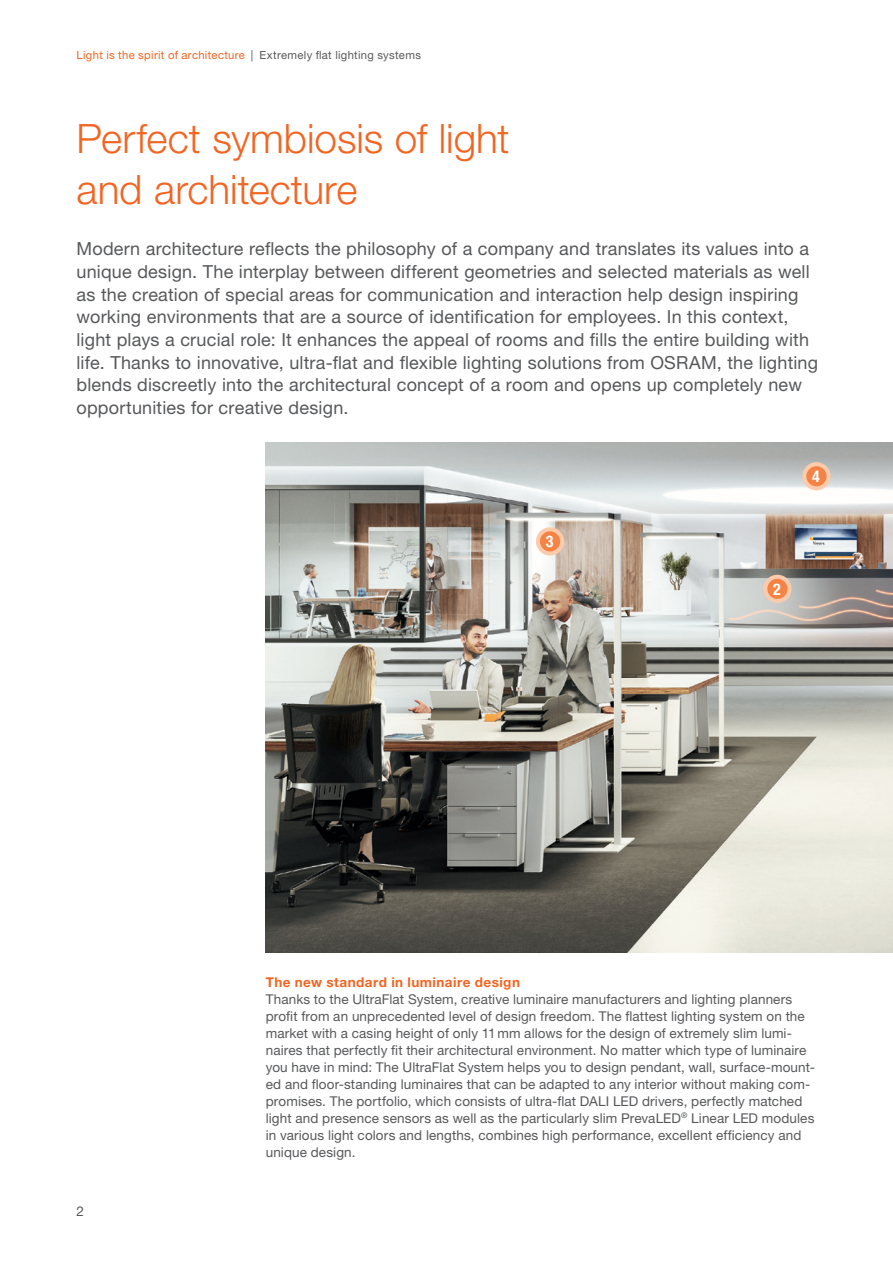
<style>
.page{position:relative;width:893px;height:1263px;background:#fff}
.page>*{position:absolute;margin:0;border:0;box-sizing:border-box;transform-origin:0 0}
.t1{font:300 40.5px/51px "Helvetica Neue LT Pro";color:#f36421}
.t2{font:18px/22.6px "Helvetica Neue LT Pro";letter-spacing:.01em;color:#57585a}
.t3{font:700 condensed 16.05px "Helvetica Neue LT Pro";color:#fff}
.t4{font:13.5px/17px "Helvetica Neue LT Pro";letter-spacing:.01em;color:#57585a}
.t5{font:700 13.5px "Helvetica Neue LT Pro";letter-spacing:.035em;color:#f36421}
.t6{font:11.25px "Helvetica Neue LT Pro";letter-spacing:.03em;color:#f36421}
.s1{color:#57585a}
</style>
<div class="page">
<img style="left:266px;top:442px;width:627px;height:510px">
<div style="left:536px;top:527px;width:28px;height:28px;background:#fccbac;border-radius:50%"></div>
<div style="left:540px;top:531px;width:20px;height:20px;background:#f58345;border-radius:50%"></div>
<div style="left:763px;top:575px;width:28px;height:28px;background:#fccbac;border-radius:50%"></div>
<div style="left:767px;top:579px;width:20px;height:20px;background:#f58345;border-radius:50%"></div>
<div style="left:802px;top:462px;width:28px;height:28px;background:#fccbac;border-radius:50%"></div>
<div style="left:806px;top:466px;width:20px;height:20px;background:#f58345;border-radius:50%"></div>
<p class="t6" style="left:77px;top:48px;width:346px">Light is the spirit of architecture <span class="s1">| Extremely flat lighting systems</span></p>
<h1 class="t1" style="left:77px;top:112px;width:434px">Perfect symbiosis of light and architecture</h1>
<p class="t2" style="left:77px;top:237px;width:743px">Modern architecture reflects the philosophy of a company and translates its values into a unique design. The interplay between different geometries and selected materials as well as the creation of special areas for communication and interaction help design inspiring working environments that are a source of identification for employees. In this context, light plays a crucial role: It enhances the appeal of rooms and fills the entire building with life. Thanks to innovative, ultra-flat and flexible lighting solutions from OSRAM, the lighting blends discreetly into the architectural concept of a room and opens up completely new opportunities for creative design.</p>
<p class="t3" style="left:546px;top:532px;width:9px">3</p>
<p class="t3" style="left:812px;top:467px;width:9px">4</p>
<p class="t3" style="left:773px;top:579px;width:9px">2</p>
<p class="t4" style="left:77px;top:1203px;width:9px">2</p>
<p class="t5" style="left:266px;top:973px;width:256px">The new standard in luminaire design</p>
<p class="t4" style="left:266px;top:990px;width:551px">Thanks to the UltraFlat System, creative luminaire manufacturers and lighting planners profit from an unprecedented level of design freedom. The flattest lighting system on the market with a casing height of only 11mm allows for the design of extremely slim lumi&shy;naires that perfectly fit their architectural environment. No matter which type of luminaire you have in mind: The UltraFlat System helps you to design pendant, wall, surface-mount&shy;ed and floor-standing luminaires that can be adapted to any interior without making com&shy;promises. The portfolio, which consists of ultra-flat DALI LED drivers, perfectly matched light and presence sensors as well as the particularly slim PrevaLED<sup>®</sup> Linear LED modules in various light colors and lengths, combines high performance, excellent efficiency and unique design.</p>
</div>
